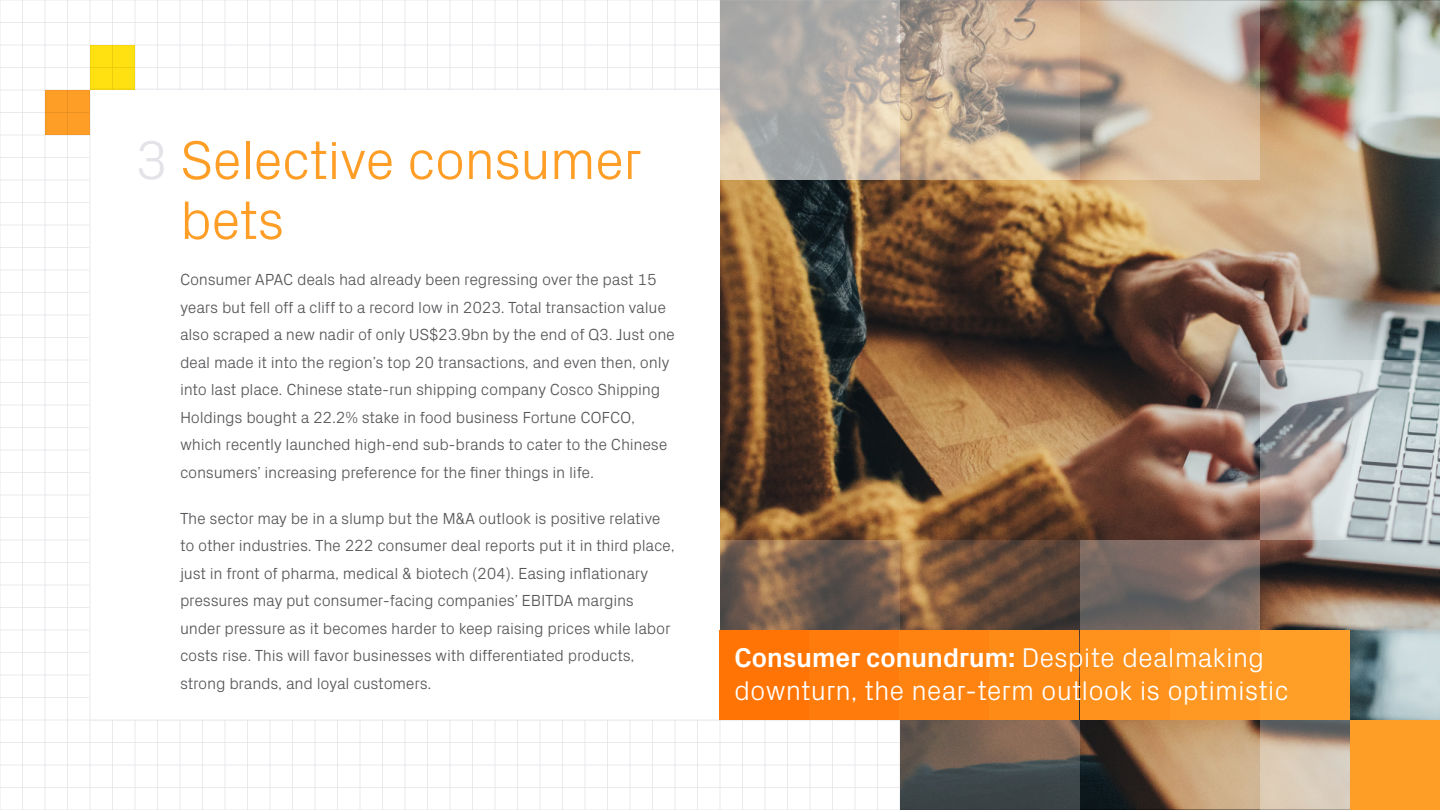
<style>
.page{position:relative;width:1440px;height:810px;background:#fff}
.page>*{position:absolute;margin:0;border:0;box-sizing:border-box;transform-origin:0 0}
.t1{font:300 55px/60px "Px Grotesk";letter-spacing:-.02em;color:#ff9e26}
.t2{font:300 27.5px/33.8px "Px Grotesk";color:#fff}
.t3{font:300 16.25px/27.5px "Px Grotesk";letter-spacing:-.015em;color:#575559}
.s1{color:#e4e3e8}
.s2{font-weight:700}
</style>
<div class="page">
<hr style="left:0;top:0;width:1px;height:810px;background:#e3e4e8">
<hr style="left:22px;top:0;width:1px;height:810px;background:#e3e4e8">
<hr style="left:45px;top:0;width:1px;height:810px;background:#e3e4e8">
<hr style="left:67px;top:0;width:1px;height:810px;background:#e3e4e8">
<hr style="left:90px;top:0;width:1px;height:810px;background:#e3e4e8">
<hr style="left:112px;top:0;width:1px;height:810px;background:#e3e4e8">
<hr style="left:135px;top:0;width:1px;height:810px;background:#e3e4e8">
<hr style="left:157px;top:0;width:1px;height:810px;background:#e3e4e8">
<hr style="left:180px;top:0;width:1px;height:810px;background:#e3e4e8">
<hr style="left:202px;top:0;width:1px;height:810px;background:#e3e4e8">
<hr style="left:225px;top:0;width:1px;height:810px;background:#e3e4e8">
<hr style="left:247px;top:0;width:1px;height:810px;background:#e3e4e8">
<hr style="left:270px;top:0;width:1px;height:810px;background:#e3e4e8">
<hr style="left:292px;top:0;width:1px;height:810px;background:#e3e4e8">
<hr style="left:315px;top:0;width:1px;height:810px;background:#e3e4e8">
<hr style="left:337px;top:0;width:1px;height:810px;background:#e3e4e8">
<hr style="left:360px;top:0;width:1px;height:810px;background:#e3e4e8">
<hr style="left:382px;top:0;width:1px;height:810px;background:#e3e4e8">
<hr style="left:405px;top:0;width:1px;height:810px;background:#e3e4e8">
<hr style="left:427px;top:0;width:1px;height:810px;background:#e3e4e8">
<hr style="left:450px;top:0;width:1px;height:810px;background:#e3e4e8">
<hr style="left:472px;top:0;width:1px;height:810px;background:#e3e4e8">
<hr style="left:495px;top:0;width:1px;height:810px;background:#e3e4e8">
<hr style="left:517px;top:0;width:1px;height:810px;background:#e3e4e8">
<hr style="left:540px;top:0;width:1px;height:810px;background:#e3e4e8">
<hr style="left:562px;top:0;width:1px;height:810px;background:#e3e4e8">
<hr style="left:585px;top:0;width:1px;height:810px;background:#e3e4e8">
<hr style="left:607px;top:0;width:1px;height:810px;background:#e3e4e8">
<hr style="left:630px;top:0;width:1px;height:810px;background:#e3e4e8">
<hr style="left:652px;top:0;width:1px;height:810px;background:#e3e4e8">
<hr style="left:675px;top:0;width:1px;height:810px;background:#e3e4e8">
<hr style="left:697px;top:0;width:1px;height:810px;background:#e3e4e8">
<hr style="left:0;top:0;width:1440px;height:1px;background:#e3e4e8">
<hr style="left:0;top:22px;width:1440px;height:1px;background:#e3e4e8">
<hr style="left:0;top:45px;width:1440px;height:1px;background:#e3e4e8">
<hr style="left:0;top:67px;width:1440px;height:1px;background:#e3e4e8">
<hr style="left:0;top:90px;width:1440px;height:1px;background:#e3e4e8">
<hr style="left:0;top:112px;width:1440px;height:1px;background:#e3e4e8">
<hr style="left:0;top:135px;width:1440px;height:1px;background:#e3e4e8">
<hr style="left:0;top:157px;width:1440px;height:1px;background:#e3e4e8">
<hr style="left:0;top:180px;width:1440px;height:1px;background:#e3e4e8">
<hr style="left:0;top:202px;width:1440px;height:1px;background:#e3e4e8">
<hr style="left:0;top:225px;width:1440px;height:1px;background:#e3e4e8">
<hr style="left:0;top:247px;width:1440px;height:1px;background:#e3e4e8">
<hr style="left:0;top:270px;width:1440px;height:1px;background:#e3e4e8">
<hr style="left:0;top:292px;width:1440px;height:1px;background:#e3e4e8">
<hr style="left:0;top:315px;width:1440px;height:1px;background:#e3e4e8">
<hr style="left:0;top:337px;width:1440px;height:1px;background:#e3e4e8">
<hr style="left:0;top:360px;width:1440px;height:1px;background:#e3e4e8">
<hr style="left:0;top:382px;width:1440px;height:1px;background:#e3e4e8">
<hr style="left:0;top:405px;width:1440px;height:1px;background:#e3e4e8">
<hr style="left:0;top:427px;width:1440px;height:1px;background:#e3e4e8">
<hr style="left:0;top:450px;width:1440px;height:1px;background:#e3e4e8">
<hr style="left:0;top:472px;width:1440px;height:1px;background:#e3e4e8">
<hr style="left:0;top:495px;width:1440px;height:1px;background:#e3e4e8">
<hr style="left:0;top:517px;width:1440px;height:1px;background:#e3e4e8">
<hr style="left:0;top:540px;width:1440px;height:1px;background:#e3e4e8">
<hr style="left:0;top:562px;width:1440px;height:1px;background:#e3e4e8">
<hr style="left:0;top:585px;width:1440px;height:1px;background:#e3e4e8">
<hr style="left:0;top:607px;width:1440px;height:1px;background:#e3e4e8">
<hr style="left:0;top:630px;width:1440px;height:1px;background:#e3e4e8">
<hr style="left:0;top:652px;width:1440px;height:1px;background:#e3e4e8">
<hr style="left:0;top:675px;width:1440px;height:1px;background:#e3e4e8">
<hr style="left:0;top:697px;width:1440px;height:1px;background:#e3e4e8">
<hr style="left:0;top:720px;width:1440px;height:1px;background:#e3e4e8">
<hr style="left:0;top:742px;width:1440px;height:1px;background:#e3e4e8">
<hr style="left:0;top:765px;width:1440px;height:1px;background:#e3e4e8">
<hr style="left:0;top:787px;width:1440px;height:1px;background:#e3e4e8">
<hr style="left:0;top:809px;width:1440px;height:1px;background:#e3e4e8">
<div style="left:90px;top:90px;width:1260px;height:630px;background:#fff"></div>
<img style="left:720px;top:0;width:720px;height:810px">
<svg style="left:720px;top:0;width:180px;height:180px;background:#b6b0a9"></svg>
<svg style="left:720px;top:540px;width:180px;height:90px;background:#745d4d"></svg>
<svg style="left:900px;top:0;width:180px;height:180px;background:#bda992"></svg>
<svg style="left:900px;top:540px;width:180px;height:180px;background:#70513a"></svg>
<svg style="left:900px;top:720px;width:180px;height:90px;background:#5b544e"></svg>
<svg style="left:1080px;top:0;width:180px;height:180px;background:#cebaa5"></svg>
<svg style="left:1080px;top:540px;width:180px;height:90px;background:#776964"></svg>
<svg style="left:1260px;top:360px;width:180px;height:180px;background:#b3b6b7"></svg>
<svg style="left:1260px;top:720px;width:90px;height:90px;background:#c0b3a4"></svg>
<div style="left:90px;top:45px;width:45px;height:45px;background:#ffe010"></div>
<div style="left:45px;top:90px;width:45px;height:45px;background:#ff9e26"></div>
<div style="left:1350px;top:720px;width:90px;height:90px;background:#ff9e26"></div>
<div style="left:1170px;top:630px;width:90px;height:90px;background:#ff9f27"></div>
<div style="left:1260px;top:630px;width:90px;height:90px;background:#ff9f27"></div>
<div style="left:1080px;top:630px;width:90px;height:90px;background:#ff921d"></div>
<div style="left:989px;top:630px;width:90px;height:90px;background:#ff8b17"></div>
<div style="left:899px;top:630px;width:90px;height:90px;background:#ff8311"></div>
<div style="left:809px;top:630px;width:90px;height:90px;background:#ff7b0b"></div>
<div style="left:719px;top:630px;width:90px;height:90px;background:#ff7405"></div>
<h1 class="t1" style="left:180px;top:126px;width:463px;text-indent:-45px"><span class="s1">3</span> Selective consumer bets</h1>
<p class="t3" style="left:180px;top:265px;width:497px">Consumer APAC deals had already been regressing over the past 15 years but fell off a cliff to a record low in 2023. Total transaction value also scraped a new nadir of only US$23.9bn by the end of Q3. Just one deal made it into the region’s top 20 transactions, and even then, only into last place. Chinese state-run shipping company Cosco Shipping Holdings bought a 22.2% stake in food business Fortune COFCO, which recently launched high-end sub-brands to cater to the Chinese consumers’ increasing preference for the finer things in life.</p>
<p class="t3" style="left:180px;top:503px;width:496px">The sector may be in a slump but the M&amp;A outlook is positive relative to other industries. The 222 consumer deal reports put it in third place, just in front of pharma, medical &amp; biotech (204). Easing inflationary pressures may put consumer-facing companies’ EBITDA margins under pressure as it becomes harder to keep raising prices while labor costs rise. This will favor businesses with differentiated products, strong brands, and loyal customers.</p>
<h2 class="t2" style="left:734px;top:638px;width:556px"><span class="s2">Consumer conundrum:</span> Despite dealmaking downturn, the near-term outlook is optimistic</h2>
</div>
